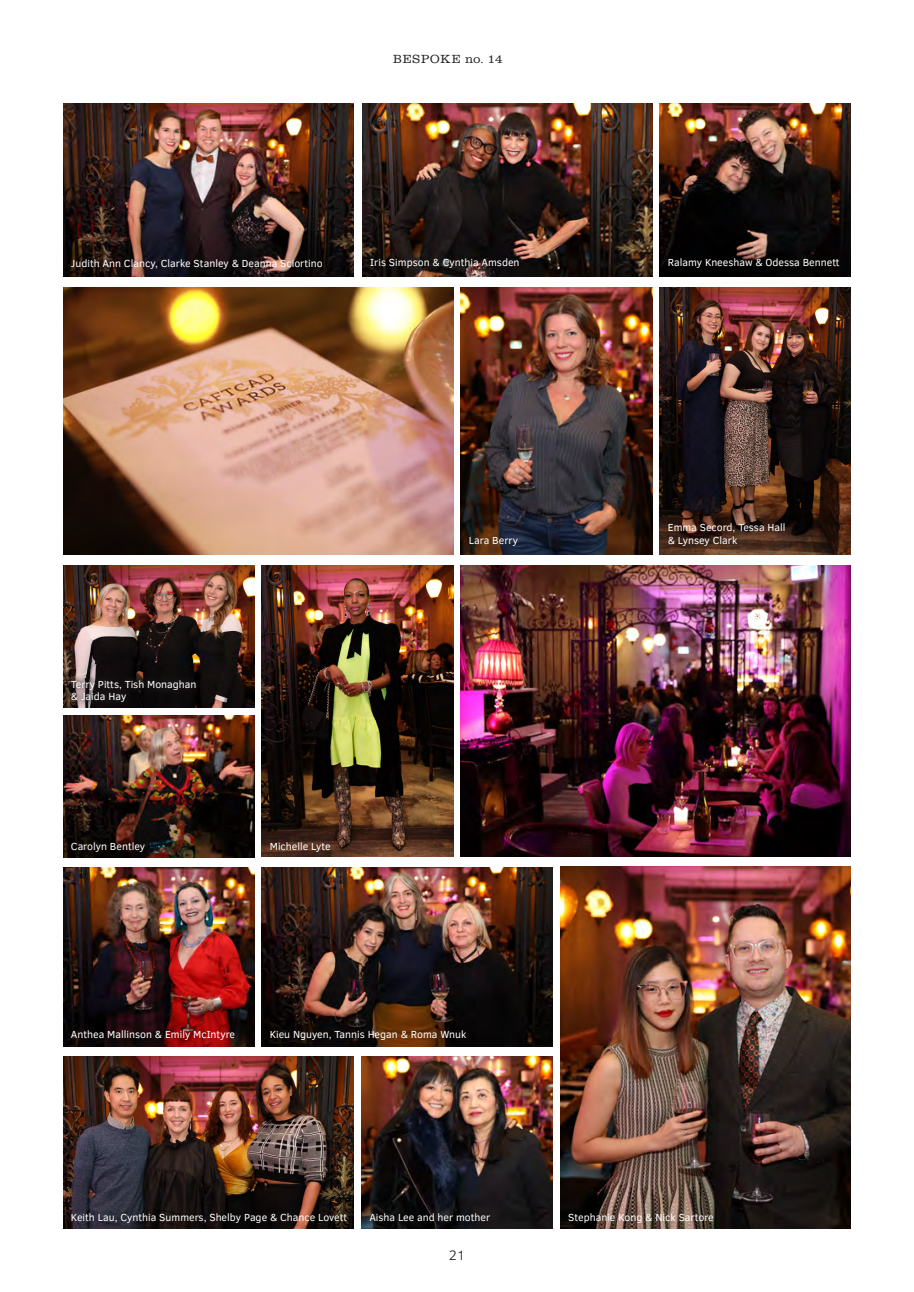
<style>
.page{position:relative;width:914px;height:1292px;background:#fff}
.page>*{position:absolute;margin:0;border:0;box-sizing:border-box;transform-origin:0 0}
.t1{font:300 14px "Clear Sans";color:#231f20}
.t2{font:300 12.25px "Clarendon";letter-spacing:.075em;color:#231f20}
.Title_subhead{font:10.5px/12.2px "Clear Sans";color:#fff}
</style>
<div class="page">
<img style="left:361px;top:1057px;width:191px;height:171px">
<img style="left:63px;top:715px;width:191px;height:142px">
<img style="left:461px;top:287px;width:191px;height:268px">
<img style="left:660px;top:287px;width:190px;height:268px">
<img style="left:64px;top:867px;width:190px;height:179px">
<img style="left:362px;top:104px;width:290px;height:173px">
<img style="left:63px;top:104px;width:290px;height:173px">
<img style="left:63px;top:1057px;width:290px;height:171px">
<img style="left:262px;top:867px;width:290px;height:179px">
<img style="left:262px;top:565px;width:191px;height:292px">
<img style="left:63px;top:287px;width:390px;height:268px">
<img style="left:461px;top:565px;width:389px;height:292px">
<img style="left:660px;top:104px;width:190px;height:173px">
<img style="left:63px;top:565px;width:191px;height:142px">
<img style="left:560px;top:866px;width:290px;height:362px">
<div style="left:63px;top:672px;width:141px;height:38px;background:#231f20;opacity:.8"></div>
<p class="t2" style="left:393px;top:52px;width:111px">BESPOKE no. 14</p>
<p class="Title_subhead" style="left:71px;top:257px;width:253px">Judith Ann Clancy, Clarke Stanley &amp; Deanna Sciortino</p>
<p class="Title_subhead" style="left:370px;top:256px;width:151px">Iris Simpson &amp; Cynthia Amsden</p>
<p class="Title_subhead" style="left:667px;top:256px;width:173px">Ralamy Kneeshaw &amp; Odessa Bennett</p>
<p class="Title_subhead" style="left:71px;top:678px;width:127px">Terry Pitts, Tish Monaghan &amp; Jaida Hay</p>
<p class="Title_subhead" style="left:71px;top:840px;width:76px">Carolyn Bentley</p>
<p class="Title_subhead" style="left:270px;top:840px;width:62px">Michelle Lyte</p>
<p class="Title_subhead" style="left:469px;top:534px;width:51px">Lara Berry</p>
<p class="Title_subhead" style="left:71px;top:1028px;width:166px">Anthea Mallinson &amp; Emily McIntyre</p>
<p class="Title_subhead" style="left:270px;top:1028px;width:198px">Kieu Nguyen, Tannis Hegan &amp; Roma Wnuk</p>
<p class="Title_subhead" style="left:667px;top:521px;width:119px">Emma Secord, Tessa Hall &amp; Lynsey Clark</p>
<p class="Title_subhead" style="left:71px;top:1211px;width:278px">Keith Lau, Cynthia Summers, Shelby Page &amp; Chance Lovett</p>
<p class="Title_subhead" style="left:369px;top:1211px;width:122px">Aisha Lee and her mother</p>
<p class="Title_subhead" style="left:568px;top:1211px;width:147px">Stephanie Kong &amp; Nick Sartore</p>
<h1 class="t1" style="left:448px;top:1245px;width:18px">21</h1>
</div>
